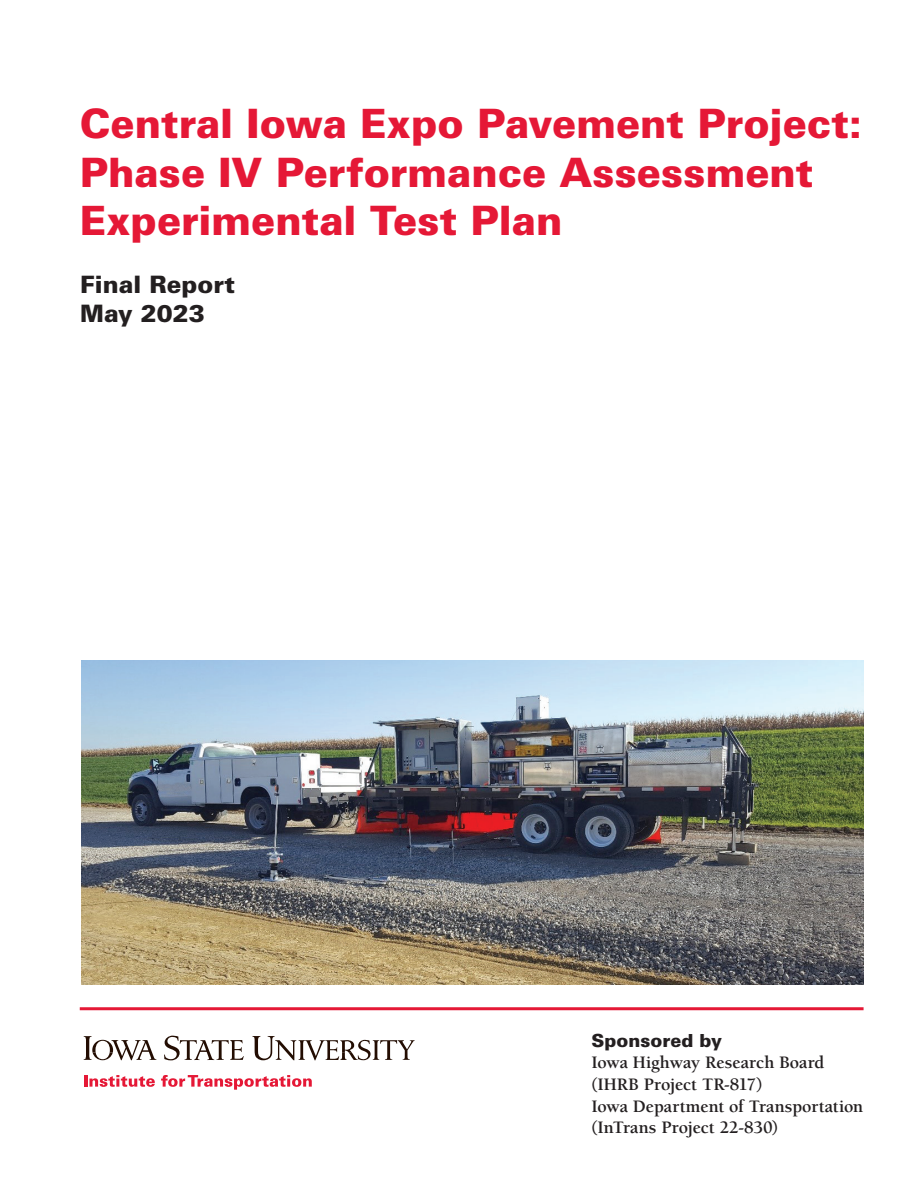
<style>
.page{position:relative;width:918px;height:1188px;background:#fff}
.page>*{position:absolute;margin:0;border:0;box-sizing:border-box;transform-origin:0 0}
.t1{font:900 40.5px/48.6px "Univers LT Std";color:#e51836}
.Subhead_1{font:900 24px "Univers LT Std";color:#231f20}
.Subhead_2{font:700 18px "Berkeley Std";letter-spacing:-.005em;color:#231f20}
.Subhead_2-2{font:900 18px "Univers LT Std";color:#231f20}
</style>
<div class="page">
<img style="left:81px;top:661px;width:783px;height:324px">
<hr style="left:80px;top:1007px;width:784px;height:3px;background:#e51836">
<svg style="left:84px;top:1036px;width:72px;height:24px"></svg>
<svg style="left:164px;top:1036px;width:80px;height:25px"></svg>
<svg style="left:252px;top:1036px;width:163px;height:25px"></svg>
<svg style="left:84px;top:1075px;width:71px;height:12px"></svg>
<svg style="left:161px;top:1075px;width:151px;height:15px"></svg>
<p class="t1" style="left:80px;top:99px;width:784px">Central Iowa Expo Pavement Project:<br>Phase IV Performance Assessment<br>Experimental Test Plan</p>
<p class="Subhead_1" style="left:80px;top:269px;width:157px">Final Report</p>
<p class="Subhead_1" style="left:80px;top:298px;width:126px">May 2023</p>
<p class="Subhead_2-2" style="left:591px;top:1029px;width:132px">Sponsored by</p>
<p class="Subhead_2" style="left:591px;top:1053px;width:235px">Iowa Highway Research Board</p>
<p class="Subhead_2" style="left:591px;top:1075px;width:172px">(IHRB Project TR-817)</p>
<p class="Subhead_2" style="left:591px;top:1096px;width:273px">Iowa Department of Transportation</p>
<p class="Subhead_2" style="left:591px;top:1118px;width:188px">(InTrans Project 22-830)</p>
</div>
